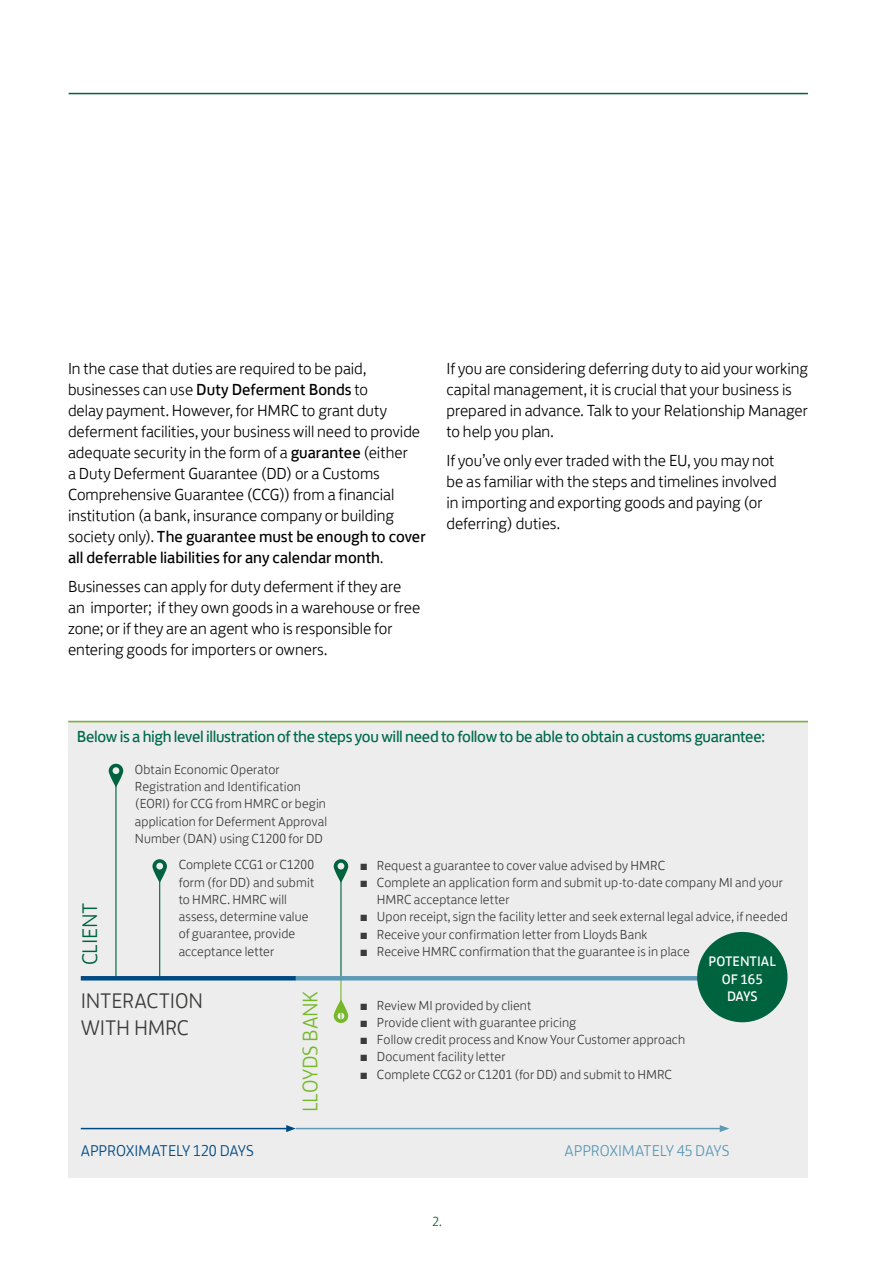
<style>
.page{position:relative;width:893px;height:1263px;background:#fff}
.page>*{position:absolute;margin:0;border:0;box-sizing:border-box;transform-origin:0 0}
.t1{font:300 21.75px/27px "Lloyds Bank Jack";letter-spacing:-.01em;color:#3c3c3b}
.t2{font:300 21.75px "Lloyds Bank Jack";letter-spacing:-.005em;color:#76b82a}
.t3{font:300 21.75px "Lloyds Bank Jack";letter-spacing:-.01em;color:#006340}
.t4{font:300 16.5px/21px "Lloyds Bank Jack";color:#000}
.t5{font:16.5px "Lloyds Bank Jack";letter-spacing:-.02em;color:#006a4d}
.t6{font:300 16.2px "Lloyds Bank Jack";letter-spacing:-.005em;color:#004a83}
.t7{font:300 16.2px "Lloyds Bank Jack";letter-spacing:-.01em;color:#5e9ab6}
.t8{font:14.25px/17.1px "Lloyds Bank Jack";color:#fff;text-align:center}
.t9{font:300 13.5px/17.2px "Lloyds Bank Jack";letter-spacing:.01em;color:#3c3c3b}
.t10{font:300 13.5px "Lloyds Bank Jack";color:#00652a}
.s1{font-weight:400}
.s2{font-family:"Arial";font-weight:400}
</style>
<div class="page">
<div style="left:68px;top:721px;width:740px;height:457px;background:#ededed"></div>
<hr style="left:68px;top:721px;width:740px;height:1px;background:#76b82a">
<hr style="left:340px;top:979px;width:2px;height:41px;background:#76b82a">
<svg style="left:334px;top:999px;width:14px;height:24px"></svg>
<hr style="left:340px;top:872px;width:2px;height:106px;background:#006340">
<svg style="left:334px;top:859px;width:14px;height:24px"></svg>
<hr style="left:159px;top:872px;width:1px;height:107px;background:#006340">
<hr style="left:115px;top:781px;width:2px;height:198px;background:#006340">
<hr style="left:69px;top:93px;width:739px;height:1px;background:#006340">
<hr style="left:81px;top:976px;width:215px;height:4px;background:#004a83">
<svg style="left:109px;top:764px;width:14px;height:23px"></svg>
<svg style="left:152px;top:859px;width:15px;height:24px"></svg>
<hr style="left:296px;top:976px;width:433px;height:4px;background:#5e9ab6">
<hr style="left:81px;top:1128px;width:208px;height:1px;background:#004a83">
<svg style="left:286px;top:1125px;width:10px;height:7px"></svg>
<hr style="left:296px;top:1128px;width:426px;height:1px;background:#5e9ab6">
<svg style="left:720px;top:1125px;width:9px;height:7px"></svg>
<div style="left:697px;top:932px;width:90px;height:90px;background:#006340;border-radius:50%"></div>
<p class="t4" style="left:68px;top:356px;width:359px">In the case that duties are required to be paid, businesses can use <span class="s1">Duty Deferment Bonds</span> to<br>delay payment. However, for HMRC to grant duty deferment facilities, your business will need to provide adequate security in the form of a <span class="s1">guarantee</span> (either<br>a Duty Deferment Guarantee (DD) or a Customs Comprehensive Guarantee (CCG)) from a financial institution (a bank, insurance company or building society only). <span class="s1">The guarantee must be enough to cover all deferrable liabilities for any calendar month</span>.</p>
<p class="t4" style="left:68px;top:575px;width:354px">Businesses can apply for duty deferment if they are an importer; if they own goods in a warehouse or free zone; or if they are an agent who is responsible for entering goods for importers or owners.</p>
<p class="t4" style="left:446px;top:356px;width:363px">If you are considering deferring duty to aid your working capital management, it is crucial that your business is prepared in advance. Talk to your Relationship Manager to help you plan.</p>
<p class="t4" style="left:446px;top:449px;width:332px">If you’ve only ever traded with the EU, you may not be as familiar with the steps and timelines involved in importing and exporting goods and paying (or deferring) duties.</p>
<p class="t5" style="left:77px;top:723px;width:690px">Below is a high level illustration of the steps you will need to follow to be able to obtain a customs guarantee:</p>
<h1 class="t3" style="left:72px;top:965px;width:64px;rotate:-90deg">CLIENT</h1>
<p class="t9" style="left:135px;top:759px;width:194px">Obtain Economic Operator<br>Registration and Identification (EORI) for CCG from HMRC or begin application for Deferment Approval<br>Number (DAN) using C1200 for DD</p>
<p class="t9" style="left:179px;top:855px;width:137px">Complete CCG1 or C1200 form (for DD) and submit to HMRC. HMRC will assess, determine value of guarantee, provide acceptance letter</p>
<h1 class="t1" style="left:81px;top:984px;width:124px">INTERACTION<br>WITH HMRC</h1>
<h1 class="t2" style="left:293px;top:1112px;width:123px;rotate:-90deg">LLOYDS BANK</h1>
<p class="t9" style="left:360px;top:855px;width:307px"><span class="s2">■</span> Request a guarantee to cover value advised by HMRC</p>
<p class="t9" style="left:377px;top:872px;width:407px;text-indent:-17px"><span class="s2">■</span> Complete an application form and submit up-to-date company MI and your<br>HMRC acceptance letter</p>
<p class="t9" style="left:360px;top:907px;width:429px"><span class="s2">■</span> Upon receipt, sign the facility letter and seek external legal advice, if needed</p>
<p class="t9" style="left:360px;top:924px;width:289px"><span class="s2">■</span> Receive your confirmation letter from Lloyds Bank</p>
<p class="t9" style="left:360px;top:941px;width:331px"><span class="s2">■</span> Receive HMRC confirmation that the guarantee is in place</p>
<p class="t8" style="left:708px;top:952px;width:69px">POTENTIAL<br>OF 165<br>DAYS</p>
<p class="t9" style="left:360px;top:995px;width:173px"><span class="s2">■</span> Review MI provided by client</p>
<p class="t9" style="left:360px;top:1012px;width:218px"><span class="s2">■</span> Provide client with guarantee pricing</p>
<p class="t9" style="left:360px;top:1029px;width:327px"><span class="s2">■</span> Follow credit process and Know Your Customer approach</p>
<p class="t9" style="left:360px;top:1047px;width:147px"><span class="s2">■</span> Document facility letter</p>
<p class="t9" style="left:360px;top:1064px;width:314px"><span class="s2">■</span> Complete CCG2 or C1201 (for DD) and submit to HMRC</p>
<p class="t6" style="left:81px;top:1138px;width:175px">APPROXIMATELY 120 DAYS</p>
<p class="t7" style="left:564px;top:1138px;width:166px">APPROXIMATELY 45 DAYS</p>
<p class="t10" style="left:433px;top:1211px;width:11px">2.</p>
</div>
